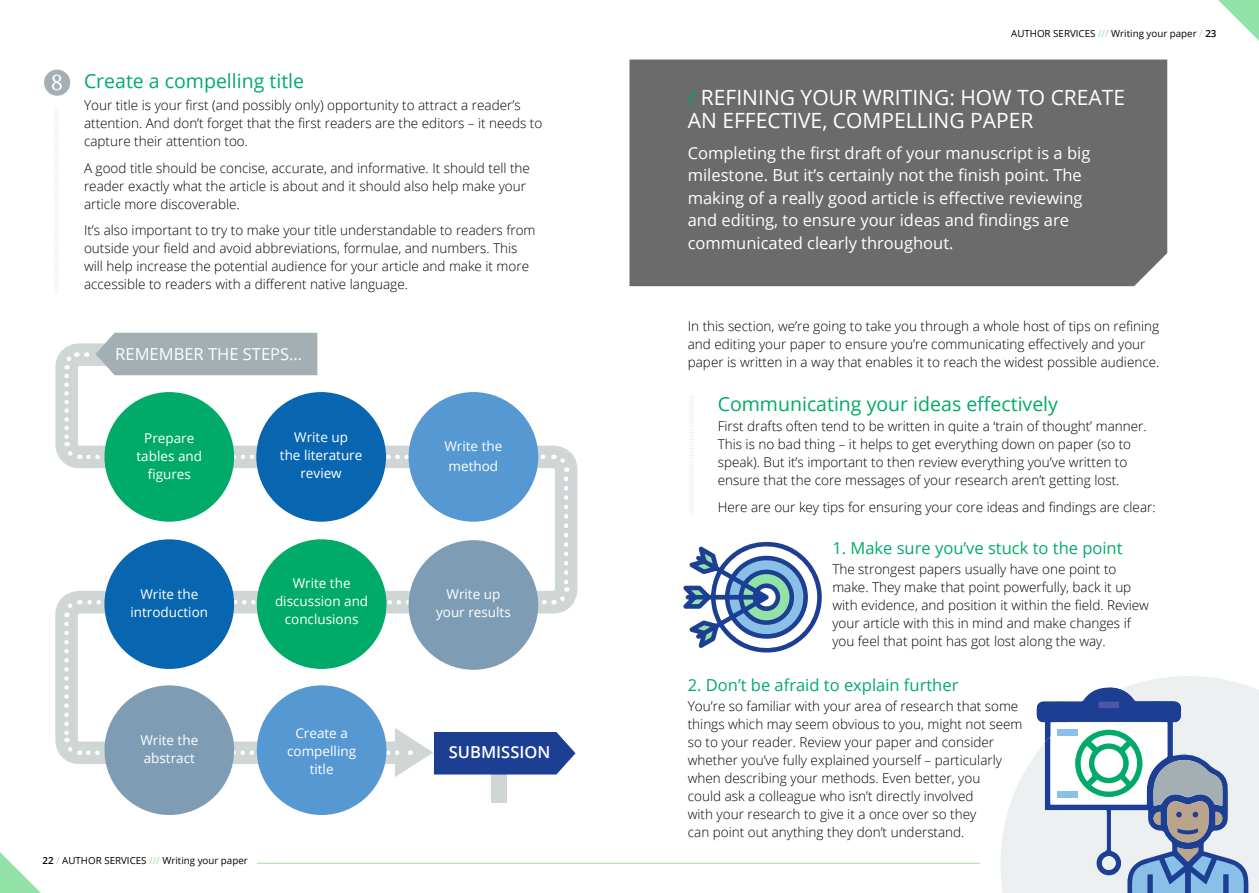
<style>
.page{position:relative;width:1259px;height:893px;background:#fff}
.page>*{position:absolute;margin:0;border:0;box-sizing:border-box;transform-origin:0 0}
.t1{font:21px/22.5px "Open Sans";color:#fff}
.t2{font:21px "Droid Serif";color:#fff}
.t3{font:19.5px "Open Sans";color:#00aa68}
.t4{font:16.5px/22.5px "Open Sans";color:#fff}
.t5{font:16.5px "Open Sans";color:#00aa68}
.t6{font:600 16.5px "Open Sans";color:#fff}
.t7{font:300 13.5px/18px "Open Sans";color:#000}
.t8{font:13.5px/18px "Open Sans";color:#fff;text-align:center}
.t9{font:9.75px "Open Sans";color:#000}
.s1{font-weight:600}
.s2{color:#92e1a6}
.s3{color:#00aa68}
</style>
<div class="page">
<svg style="left:55px;top:332px;width:523px;height:432px"></svg>
<svg style="left:62px;top:352px;width:25px;height:18px"></svg>
<svg style="left:64px;top:376px;width:16px;height:86px"></svg>
<svg style="left:88px;top:454px;width:483px;height:18px"></svg>
<svg style="left:552px;top:479px;width:17px;height:128px"></svg>
<svg style="left:62px;top:599px;width:482px;height:18px"></svg>
<svg style="left:64px;top:624px;width:16px;height:134px"></svg>
<hr style="left:257px;top:863px;width:722px;height:1px;background:#92e1a6">
<svg style="left:1000px;top:676px;width:259px;height:217px;fill:#ecf0f1"></svg>
<svg style="left:54px;top:108px;width:5px;height:184px"></svg>
<div style="left:44px;top:70px;width:26px;height:26px;background:#a3afb2;border-radius:50%"></div>
<div style="left:629px;top:60px;width:538px;height:226px;background:#6b6b6b"></div>
<svg style="left:0;top:852px;width:41px;height:41px"></svg>
<svg style="left:1218px;top:0;width:41px;height:41px"></svg>
<svg style="left:689px;top:396px;width:5px;height:119px"></svg>
<svg style="left:683px;top:541px;width:139px;height:112px"></svg>
<svg style="left:1035px;top:687px;width:216px;height:206px"></svg>
<div style="left:408px;top:540px;width:130px;height:130px;background:#7e9db4;border-radius:50%"></div>
<div style="left:104px;top:392px;width:130px;height:130px;background:#00aa68;border-radius:50%"></div>
<div style="left:256px;top:392px;width:130px;height:130px;background:#0866b0;border-radius:50%"></div>
<div style="left:408px;top:392px;width:130px;height:130px;background:#5698d2;border-radius:50%"></div>
<div style="left:257px;top:539px;width:129px;height:130px;background:#00aa68;border-radius:50%"></div>
<div style="left:104px;top:539px;width:130px;height:130px;background:#0866b0;border-radius:50%"></div>
<div style="left:104px;top:685px;width:130px;height:130px;background:#7e9db4;border-radius:50%"></div>
<div style="left:257px;top:685px;width:129px;height:130px;background:#5698d2;border-radius:50%"></div>
<div style="left:491px;top:768px;width:15px;height:34px;background:#d0d5d5"></div>
<svg style="left:88px;top:728px;width:487px;height:49px"></svg>
<div style="left:96px;top:333px;width:221px;height:42px;background:#a3afb2"></div>
<h1 class="t2" style="left:51px;top:68px;width:13px">8</h1>
<h2 class="t3" style="left:84px;top:68px;width:222px">Create a compelling title</h2>
<p class="t7" style="left:84px;top:96px;width:460px">Your title is your first (and possibly only) opportunity to attract a reader’s attention. And don’t forget that the first readers are the editors – it needs to capture their attention too.</p>
<p class="t7" style="left:84px;top:159px;width:447px">A good title should be concise, accurate, and informative. It should tell the reader exactly what the article is about and it should also help make your article more discoverable.</p>
<p class="t7" style="left:84px;top:221px;width:453px">It’s also important to try to make your title understandable to readers from outside your field and avoid abbreviations, formulae, and numbers. This will help increase the potential audience for your article and make it more accessible to readers with a different native language.</p>
<p class="t4" style="left:115px;top:342px;width:188px">REMEMBER THE STEPS...</p>
<p class="t8" style="left:136px;top:429px;width:67px">Prepare tables and figures</p>
<p class="t8" style="left:280px;top:428px;width:84px">Write up<br>the literature review</p>
<p class="t8" style="left:444px;top:436px;width:59px;line-height:19.5px">Write the method</p>
<p class="t8" style="left:130px;top:584px;width:79px">Write the introduction</p>
<p class="t8" style="left:275px;top:573px;width:95px">Write the discussion and conclusions</p>
<p class="t8" style="left:436px;top:584px;width:76px">Write up your results</p>
<p class="t8" style="left:140px;top:731px;width:59px;text-align:left">Write the abstract</p>
<p class="t8" style="left:287px;top:724px;width:70px">Create a compelling title</p>
<p class="t6" style="left:449px;top:741px;width:103px">SUBMISSION</p>
<p class="t9" style="left:43px;top:853px;width:207px"><span class="s1">22</span> <span class="s2">/</span> AUTHOR SERVICES <span class="s2">///</span> Writing your paper</p>
<p class="t9" style="left:1011px;top:27px;width:207px">AUTHOR SERVICES <span class="s2">///</span> Writing your paper <span class="s2">/</span> <span class="s1">23</span></p>
<h1 class="t1" style="left:688px;top:86px;width:439px"><span class="s3">/</span> REFINING YOUR WRITING: HOW TO CREATE<br>AN EFFECTIVE, COMPELLING PAPER</h1>
<p class="t4" style="left:688px;top:141px;width:404px">Completing the first draft of your manuscript is a big milestone. But it’s certainly not the finish point. The making of a really good article is effective reviewing and editing, to ensure your ideas and findings are communicated clearly throughout.</p>
<p class="t7" style="left:688px;top:316px;width:473px">In this section, we’re going to take you through a whole host of tips on refining and editing your paper to ensure you’re communicating effectively and your paper is written in a way that enables it to reach the widest possible audience.</p>
<h2 class="t3" style="left:718px;top:390px;width:342px">Communicating your ideas effectively</h2>
<p class="t7" style="left:718px;top:417px;width:430px">First drafts often tend to be written in quite a ‘train of thought’ manner.<br>This is no bad thing – it helps to get everything down on paper (so to speak). But it’s important to then review everything you’ve written to ensure that the core messages of your research aren’t getting lost.</p>
<p class="t7" style="left:718px;top:497px;width:439px">Here are our key tips for ensuring your core ideas and findings are clear:</p>
<p class="t5" style="left:832px;top:536px;width:292px">1. Make sure you’ve stuck to the point</p>
<p class="t7" style="left:832px;top:560px;width:318px">The strongest papers usually have one point to make. They make that point powerfully, back it up with evidence, and position it within the field. Review your article with this in mind and make changes if you feel that point has got lost along the way.</p>
<p class="t5" style="left:688px;top:674px;width:272px">2. Don’t be afraid to explain further</p>
<p class="t7" style="left:688px;top:697px;width:336px">You’re so familiar with your area of research that some things which may seem obvious to you, might not seem so to your reader. Review your paper and consider whether you’ve fully explained yourself – particularly when describing your methods. Even better, you<br>could ask a colleague who isn’t directly involved<br>with your research to give it a once over so they<br>can point out anything they don’t understand.</p>
</div>
